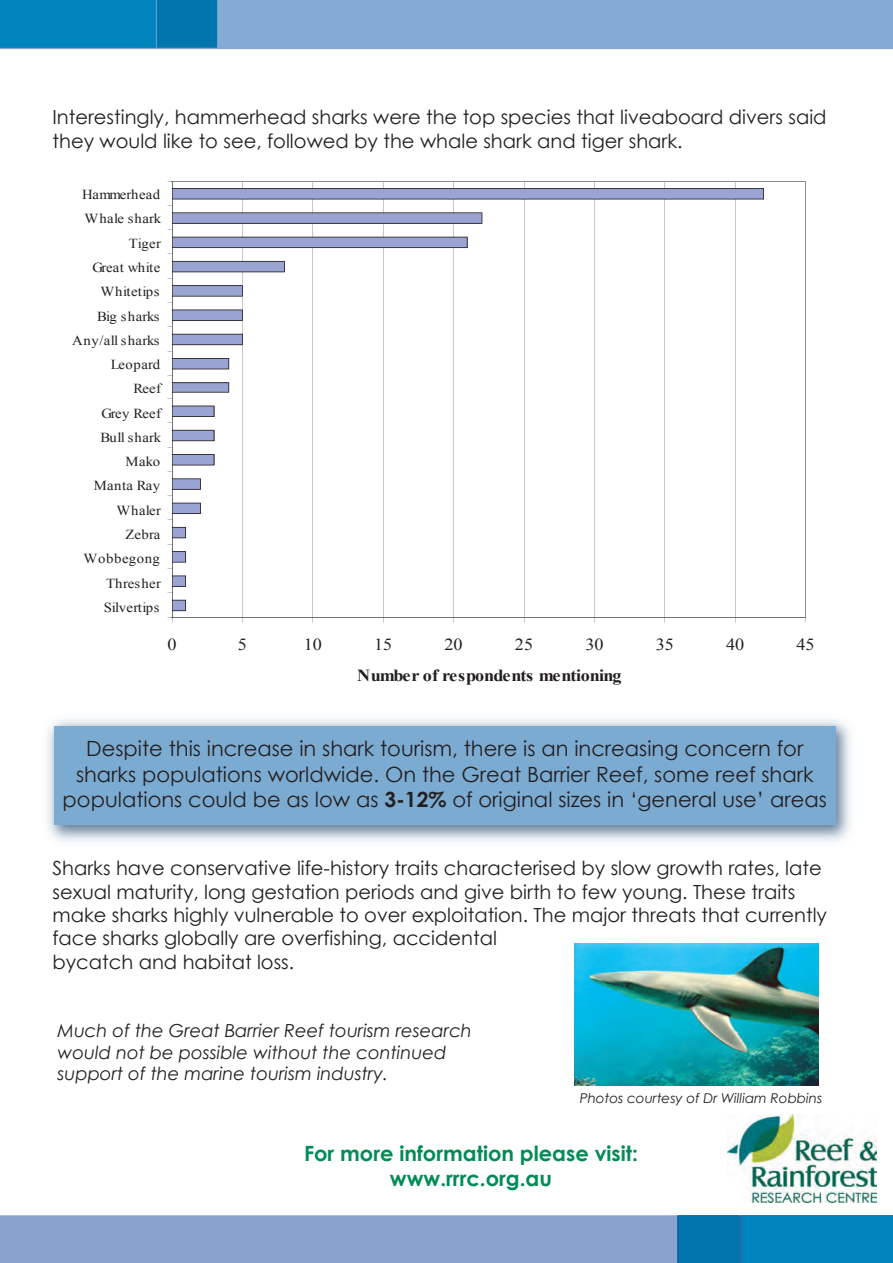
<style>
.page{position:relative;width:893px;height:1263px;background:#fff}
.page>*{position:absolute;margin:0;border:0;box-sizing:border-box;transform-origin:0 0}
.t1{font:21px/25.2px "Century Gothic";color:#231f20;text-align:center}
.t2{font:700 21px/25.2px "Century Gothic";color:#008c55;text-align:center}
.t3{font:19.5px/23.4px "Century Gothic";color:#231f20}
.t4{font:italic 18px/21.6px "Century Gothic";color:#231f20}
.t5{font:700 16.95px "Times New Roman";letter-spacing:-.025em;color:#231f20;scale:1.08 1}
.t6{font:16.95px "Times New Roman";color:#231f20;scale:1.08 1}
.t7{font:13.65px "Times New Roman";letter-spacing:.015em;color:#231f20;scale:1.08 1}
.t8{font:13.65px "Times New Roman";letter-spacing:-.005em;color:#231f20;scale:1.08 1}
.t9{font:13.65px "Times New Roman";letter-spacing:-.015em;color:#231f20;scale:1.08 1}
.t10{font:13.65px "Times New Roman";letter-spacing:.04em;color:#231f20;scale:1.08 1}
.t11{font:13.65px "Times New Roman";letter-spacing:-.025em;color:#231f20;scale:1.08 1}
.t12{font:italic 13.5px "Century Gothic";color:#231f20}
.s1{font-weight:700}
</style>
<div class="page">
<img style="left:47px;top:719px;width:804px;height:123px">
<div style="left:54px;top:726px;width:781px;height:99px;background:#7cabd2"></div>
<svg style="left:0;top:1215px;width:892px;height:48px;background:#689ac8"></svg>
<svg style="left:0;top:0;width:892px;height:49px;background:#64a0cc"></svg>
<img style="left:727px;top:1114px;width:149px;height:89px">
<hr style="left:172px;top:181px;width:634px;height:1px;background:#878f96">
<hr style="left:805px;top:181px;width:1px;height:436px;background:#878f96">
<hr style="left:172px;top:617px;width:634px;height:1px;background:#878f96">
<hr style="left:172px;top:181px;width:1px;height:436px;background:#878f96">
<svg style="left:172px;top:600px;width:14px;height:11px"></svg>
<svg style="left:172px;top:575px;width:14px;height:12px"></svg>
<svg style="left:172px;top:551px;width:14px;height:12px"></svg>
<svg style="left:172px;top:527px;width:14px;height:11px"></svg>
<svg style="left:172px;top:503px;width:29px;height:11px"></svg>
<svg style="left:172px;top:478px;width:29px;height:12px"></svg>
<svg style="left:172px;top:454px;width:42px;height:11px"></svg>
<svg style="left:172px;top:430px;width:42px;height:11px"></svg>
<svg style="left:172px;top:406px;width:42px;height:11px"></svg>
<svg style="left:172px;top:382px;width:57px;height:11px"></svg>
<svg style="left:172px;top:358px;width:57px;height:11px"></svg>
<svg style="left:172px;top:334px;width:71px;height:11px"></svg>
<svg style="left:172px;top:310px;width:71px;height:11px"></svg>
<svg style="left:172px;top:285px;width:71px;height:12px"></svg>
<svg style="left:172px;top:261px;width:113px;height:11px"></svg>
<svg style="left:172px;top:237px;width:295px;height:11px;background:#8c94bd"></svg>
<svg style="left:172px;top:212px;width:310px;height:12px;background:#8c94ba"></svg>
<svg style="left:172px;top:188px;width:592px;height:11px;background:#8d95bf"></svg>
<img style="left:574px;top:943px;width:245px;height:143px">
<p class="t3" style="left:52px;top:107px;width:775px">Interestingly, hammerhead sharks were the top species that liveaboard divers said they would like to see, followed by the whale shark and tiger shark.</p>
<p class="t7" style="left:82px;top:190px;width:73px">Hammerhead</p>
<p class="t7" style="left:85px;top:214px;width:72px">Whale shark</p>
<p class="t7" style="left:129px;top:238px;width:31px">Tiger</p>
<p class="t8" style="left:92px;top:262px;width:64px">Great white</p>
<p class="t7" style="left:100px;top:287px;width:56px">Whitetips</p>
<p class="t11" style="left:97px;top:311px;width:59px">Big sharks</p>
<p class="t7" style="left:72px;top:335px;width:82px">Any/all sharks</p>
<p class="t7" style="left:111px;top:360px;width:47px">Leopard</p>
<p class="t7" style="left:133px;top:384px;width:27px">Reef</p>
<p class="t8" style="left:102px;top:408px;width:56px">Grey Reef</p>
<p class="t7" style="left:100px;top:432px;width:58px">Bull shark</p>
<p class="t7" style="left:125px;top:457px;width:34px">Mako</p>
<p class="t7" style="left:94px;top:481px;width:63px">Manta Ray</p>
<p class="t7" style="left:116px;top:505px;width:43px">Whaler</p>
<p class="t7" style="left:125px;top:530px;width:34px">Zebra</p>
<p class="t10" style="left:83px;top:554px;width:72px">Wobbegong</p>
<p class="t7" style="left:106px;top:578px;width:52px">Thresher</p>
<p class="t9" style="left:104px;top:602px;width:53px">Silvertips</p>
<p class="t6" style="left:167px;top:638px;width:10px">0</p>
<p class="t6" style="left:238px;top:638px;width:10px">5</p>
<p class="t6" style="left:304px;top:638px;width:18px">10</p>
<p class="t6" style="left:374px;top:638px;width:18px">15</p>
<p class="t6" style="left:444px;top:638px;width:18px">20</p>
<p class="t6" style="left:515px;top:638px;width:18px">25</p>
<p class="t6" style="left:585px;top:638px;width:18px">30</p>
<p class="t6" style="left:655px;top:638px;width:18px">35</p>
<p class="t6" style="left:726px;top:638px;width:18px">40</p>
<p class="t6" style="left:796px;top:638px;width:18px">45</p>
<p class="t5" style="left:357px;top:669px;width:246px">Number of respondents mentioning</p>
<p class="t1" style="left:63px;top:738px;width:765px">Despite this increase in shark tourism, there is an increasing concern for sharks populations worldwide. On the Great Barrier Reef, some reef shark populations could be as low as <span class="s1">3-12%</span> of original sizes in ‘general use’ areas</p>
<p class="t3" style="left:52px;top:858px;width:776px">Sharks have conservative life-history traits characterised by slow growth rates, late sexual maturity, long gestation periods and give birth to few young. These traits make sharks highly vulnerable to over exploitation. The major threats that currently face sharks globally are overfishing, accidental<br>bycatch and habitat loss.</p>
<p class="t4" style="left:57px;top:1021px;width:416px">Much of the Great Barrier Reef tourism research would not be possible without the continued support of the marine tourism industry.</p>
<p class="t12" style="left:579px;top:1093px;width:244px">Photos courtesy of Dr William Robbins</p>
<p class="t2" style="left:304px;top:1143px;width:335px">For more information please visit: www.rrrc.org.au</p>
</div>
